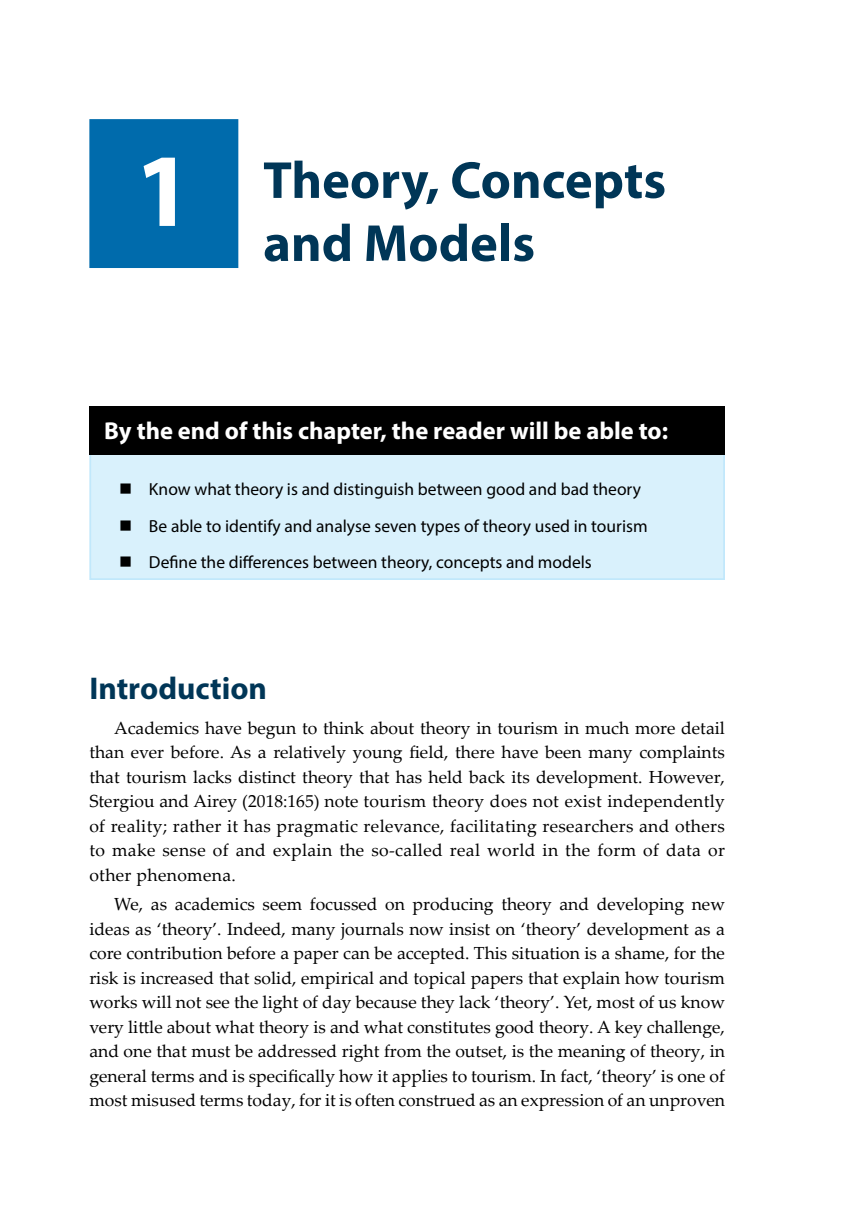
<style>
.page{position:relative;width:864px;height:1221px;background:#fff}
.page>*{position:absolute;margin:0;border:0;box-sizing:border-box;transform-origin:0 0}
.t1{font:700 52.5px/63px "Myriad Pro";color:#003657;text-align:center}
.t2{font:700 31.5px "Myriad Pro";color:#003657}
.t3{font:700 24.5px "Myriad Pro";color:#fff}
.t4{font:17.5px/24.5px "Palatino Linotype";letter-spacing:.01em;color:#000;text-align:justify}
.t5{font:17.5px/36.2px "Myriad Pro";color:#000}
.s1{font-size:105px;color:#fff}
</style>
<div class="page">
<div style="left:89px;top:435px;width:635px;height:145px;background:#d9f1fc;border:2px solid #c1e8fb"></div>
<div style="left:89px;top:406px;width:635px;height:49px;background:#000"></div>
<div style="left:89px;top:119px;width:149px;height:149px;background:#006bac;border:2px solid #006bac"></div>
<h1 class="t1" style="left:135px;top:147px;width:532px"><span class="s1">1</span> Theory, Concepts and Models</h1>
<h3 class="t3" style="left:104px;top:415px;width:565px">By the end of this chapter, the reader will be able to:</h3>
<p class="t5" style="left:149px;top:471px;width:500px">Know what theory is and distinguish between good and bad theory<br>Be able to identify and analyse seven types of theory used in tourism<br>Define the differences between theory, concepts and models</p>
<h2 class="t2" style="left:89px;top:668px;width:179px">Introduction</h2>
<p class="t4" style="left:89px;top:715px;width:636px;text-indent:25px">Academics have begun to think about theory in tourism in much more detail than ever before. As a relatively young field, there have been many complaints that tourism lacks distinct theory that has held back its development. However, Stergiou and Airey (2018:165) note tourism theory does not exist independently of reality; rather it has pragmatic relevance, facilitating researchers and others to make sense of and explain the so-called real world in the form of data or other phenomena.</p>
<p class="t4" style="left:89px;top:891px;width:636px;text-indent:25px">We, as academics seem focussed on producing theory and developing new ideas as ‘theory’. Indeed, many journals now insist on ‘theory’ development as a core contribution before a paper can be accepted. This situation is a shame, for the risk is increased that solid, empirical and topical papers that explain how tourism works will not see the light of day because they lack ‘theory’. Yet, most of us know very little about what theory is and what constitutes good theory. A key challenge, and one that must be addressed right from the outset, is the meaning of theory, in general terms and is specifically how it applies to tourism. In fact, ‘theory’ is one of most misused terms today, for it is often construed as an expression of an unproven</p>
</div>
